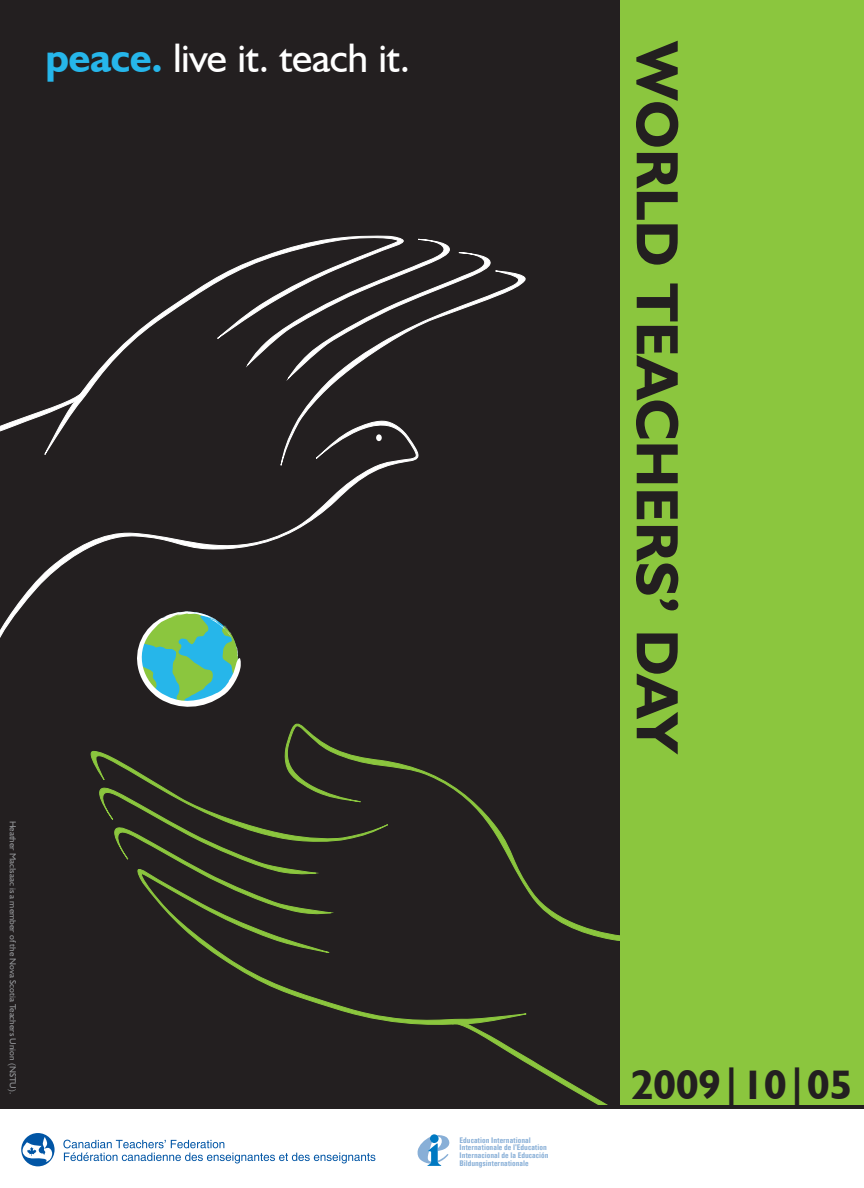
<style>
.page{position:relative;width:864px;height:1188px;background:#fff}
.page>*{position:absolute;margin:0;border:0;box-sizing:border-box;transform-origin:0 0}
.t1{font:700 60px "Humanist 521 BT";color:#231f20}
.t2{font:41.25px "Humanist 521 BT";letter-spacing:-.01em;color:#fff}
.t3{font:700 41.25px "Humanist 521 BT";color:#231f20}
.t4{font:9px "Humanist 521 BT";color:#939598}
.t5{font:700 condensed 8.18px/7.8px "Univers";color:#88afd7}
.s1{font-weight:700;color:#26b6ea}
</style>
<div class="page">
<div style="left:0;top:0;width:621px;height:1107px;background:#231f20"></div>
<svg style="left:170px;top:916px;width:357px;height:109px"></svg>
<svg style="left:453px;top:1021px;width:155px;height:84px"></svg>
<svg style="left:284px;top:723px;width:336px;height:223px"></svg>
<svg style="left:90px;top:750px;width:317px;height:166px"></svg>
<svg style="left:81px;top:235px;width:321px;height:163px"></svg>
<svg style="left:276px;top:270px;width:250px;height:150px"></svg>
<svg style="left:16px;top:392px;width:68px;height:28px"></svg>
<svg style="left:0;top:420px;width:419px;height:218px"></svg>
<svg style="left:247px;top:239px;width:245px;height:140px"></svg>
<svg style="left:133px;top:611px;width:108px;height:96px"></svg>
<div style="left:620px;top:0;width:244px;height:1107px;background:#8bc63e"></div>
<hr style="left:0;top:1106px;width:864px;height:3px;background:#231f20">
<svg style="left:417px;top:1135px;width:33px;height:31px"></svg>
<svg style="left:21px;top:1133px;width:34px;height:33px"></svg>
<svg style="left:63px;top:1140px;width:312px;height:23px"></svg>
<p class="t4" style="left:19px;top:821px;width:275px;rotate:90deg">Heather MacIsaac is a member of the Nova Scotia Teachers Union (NSTU).</p>
<p class="t2" style="left:46px;top:32px;width:366px"><span class="s1">peace.</span> live it. teach it.</p>
<p class="t1" style="left:695px;top:41px;width:716px;rotate:90deg">WORLD TEACHERS’ DAY</p>
<p class="t5" style="left:460px;top:1136px;width:90px">Education International<br>Internationale de l'Education<br>Internacional de la Educación<br>Bildungsinternationale</p>
<p class="t3" style="left:631px;top:1059px;width:223px">2009|10|05</p>
</div>
